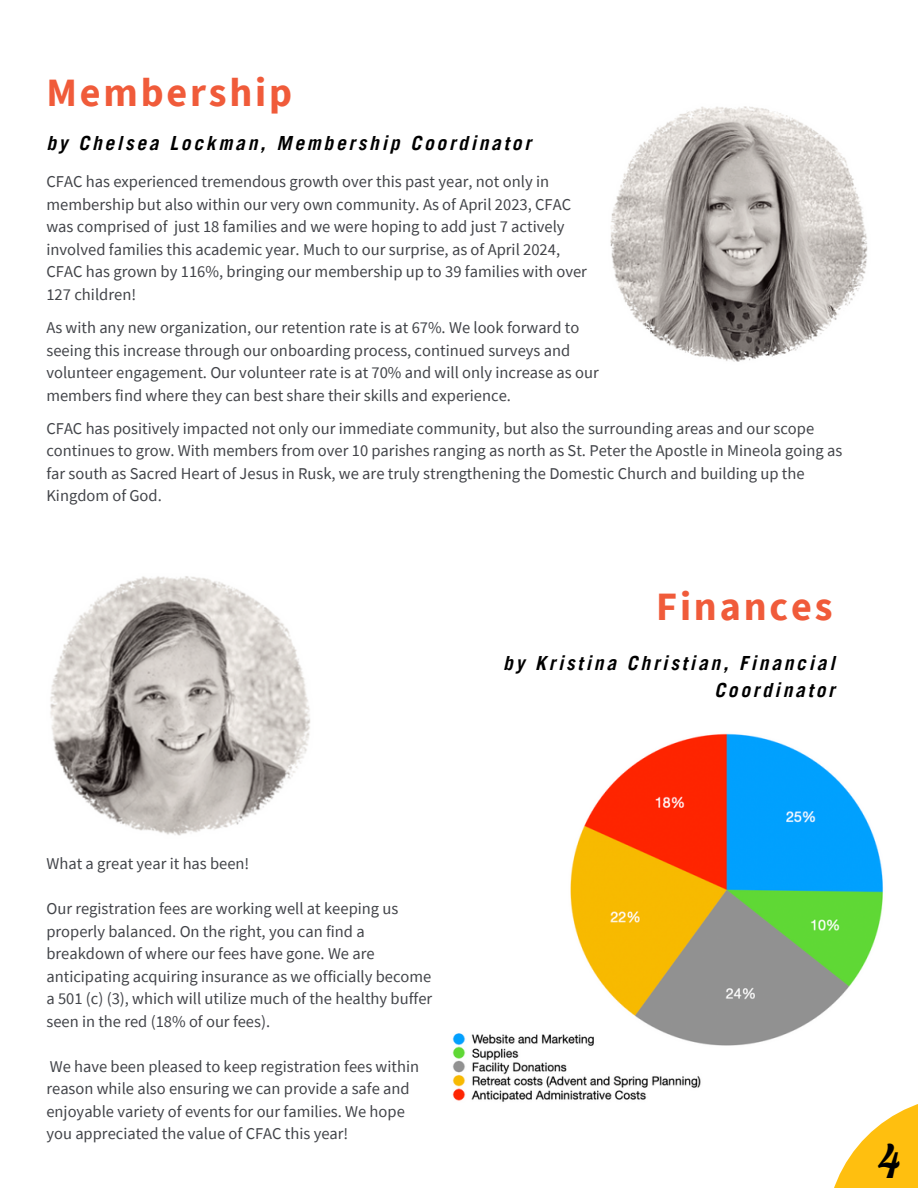
<style>
.page{position:relative;width:918px;height:1188px;background:#fff}
.page>*{position:absolute;margin:0;border:0;box-sizing:border-box;transform-origin:0 0}
.t1{font:45px "Lobster";color:#000}
.t2{font:700 40.2px "Source Sans Pro";letter-spacing:.07em;color:#f05b3a}
.t3{font:italic 700 19.5px/27px "Trade Gothic LT Pro";letter-spacing:.14em;color:#000;text-align:right}
.t4{font:16.5px/22.5px "Source Sans Pro";color:#424449}
</style>
<div class="page">
<svg style="left:834px;top:1104px;width:84px;height:84px;fill:#ffbf0f"></svg>
<img style="left:610px;top:106px;width:258px;height:256px">
<img style="left:50px;top:576px;width:261px;height:260px">
<img style="left:452px;top:733px;width:440px;height:373px">
<h2 class="t2" style="left:46px;top:66px;width:247px">Membership</h2>
<p class="t3" style="left:46px;top:132px;width:486px">by Chelsea Lockman, Membership Coordinator</p>
<p class="t4" style="left:46px;top:170px;width:542px">CFAC has experienced tremendous growth over this past year, not only in membership but also within our very own community. As of April 2023, CFAC was comprised of just 18 families and we were hoping to add just 7 actively involved families this academic year. Much to our surprise, as of April 2024, CFAC has grown by 116%, bringing our membership up to 39 families with over 127 children!</p>
<p class="t4" style="left:46px;top:316px;width:554px">As with any new organization, our retention rate is at 67%. We look forward to seeing this increase through our onboarding process, continued surveys and volunteer engagement. Our volunteer rate is at 70% and will only increase as our members find where they can best share their skills and experience.</p>
<p class="t4" style="left:46px;top:417px;width:797px">CFAC has positively impacted not only our immediate community, but also the surrounding areas and our scope continues to grow. With members from over 10 parishes ranging as north as St. Peter the Apostle in Mineola going as far south as Sacred Heart of Jesus in Rusk, we are truly strengthening the Domestic Church and building up the Kingdom of God.</p>
<h2 class="t2" style="left:656px;top:581px;width:178px">Finances</h2>
<p class="t3" style="left:503px;top:652px;width:333px">by Kristina Christian, Financial<br>Coordinator</p>
<p class="t4" style="left:46px;top:852px;width:204px">What a great year it has been!</p>
<p class="t4" style="left:46px;top:897px;width:387px">Our registration fees are working well at keeping us properly balanced. On the right, you can find a breakdown of where our fees have gone. We are anticipating acquiring insurance as we officially become a 501 (c) (3), which will utilize much of the healthy buffer seen in the red (18% of our fees).</p>
<p class="t4" style="left:46px;top:1055px;width:374px">We have been pleased to keep registration fees within reason while also ensuring we can provide a safe and enjoyable variety of events for our families. We hope you appreciated the value of CFAC this year!</p>
<h1 class="t1" style="left:878px;top:1133px;width:23px">4</h1>
</div>
